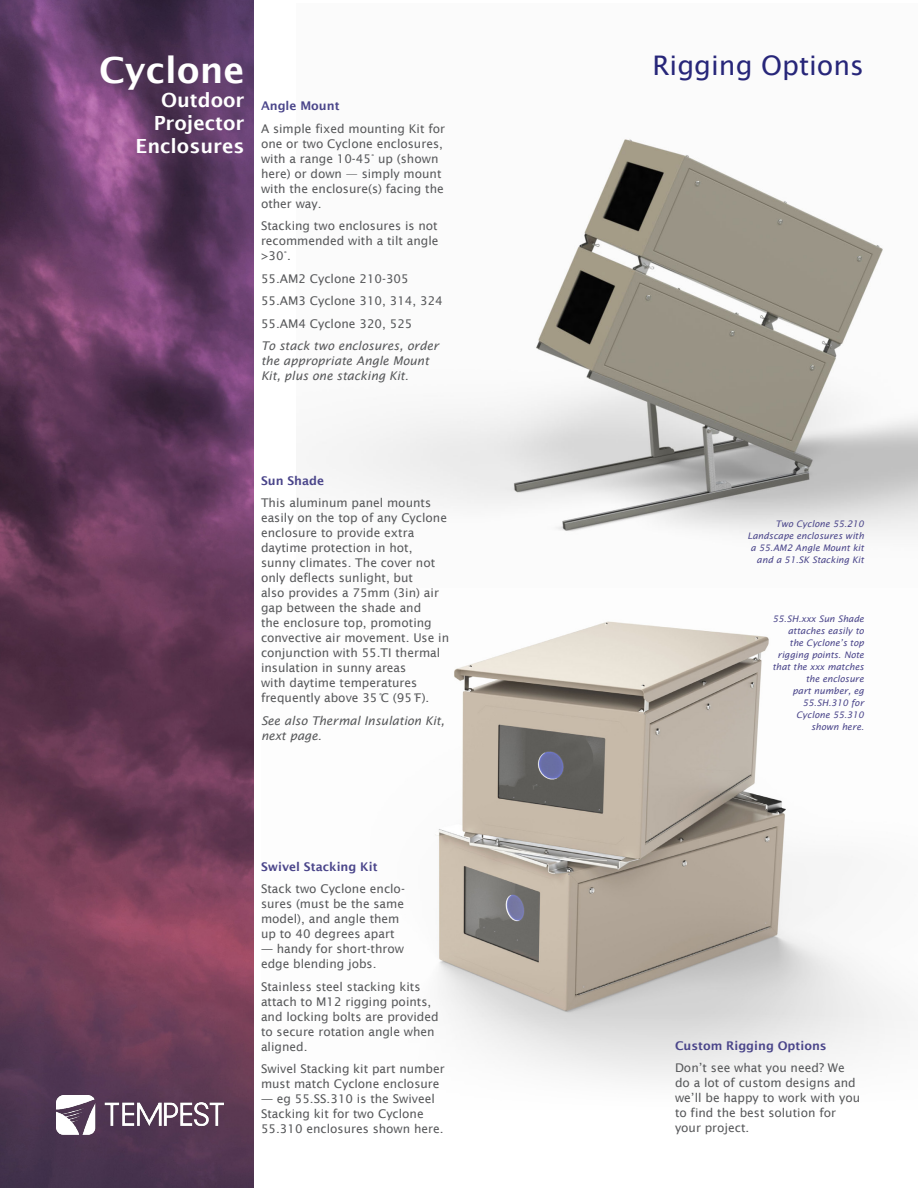
<style>
.page{position:relative;width:918px;height:1188px;background:#fff}
.page>*{position:absolute;margin:0;border:0;box-sizing:border-box;transform-origin:0 0}
.t1{font:600 36px "Lucida Sans";color:#fff}
.t2{font:27px "Lucida Sans";color:#272679}
.t3{font:600 19.5px "Lucida Sans";color:#fff}
.t4{font:12px/15px "Lucida Sans";color:#57585a}
.t5{font:italic 12px/15px "Lucida Sans";color:#57585a}
.t6{font:600 12px "Lucida Sans";color:#4a458a}
.t7{font:italic 9px/12px "Lucida Sans";color:#4a458a;text-align:right}
.s1{font-style:italic}
.s2{font-weight:600}
</style>
<div class="page">
<img style="left:322px;top:139px;width:596px;height:398px">
<img style="left:435px;top:621px;width:462px;height:385px">
<svg style="left:448px;top:1006px;width:458px;height:75px;fill:#eee"></svg>
<img style="left:0;top:0;width:254px;height:1188px">
<img style="left:56px;top:1095px;width:168px;height:44px">
<p class="t1" style="left:99px;top:50px;width:147px">Cyclone</p>
<p class="t3" style="left:161px;top:89px;width:85px">Outdoor</p>
<p class="t3" style="left:154px;top:112px;width:92px">Projector</p>
<p class="t3" style="left:136px;top:135px;width:110px">Enclosures</p>
<p class="t6" style="left:261px;top:99px;width:80px">Angle Mount</p>
<p class="t4" style="left:261px;top:121px;width:186px">A simple fixed mounting Kit for one or two Cyclone enclosures, with a range 10-45° up (shown here) or down — simply mount with the enclosure(s) facing the other way.</p>
<p class="t4" style="left:261px;top:218px;width:179px;text-align:justify">Stacking two enclosures is not recommended with a tilt angle &gt;30°.</p>
<p class="t4" style="left:261px;top:271px;width:149px">55.AM2 Cyclone 210-305</p>
<p class="t4" style="left:261px;top:293px;width:183px">55.AM3 Cyclone 310, 314, 324</p>
<p class="t4" style="left:261px;top:316px;width:153px">55.AM4 Cyclone 320, 525</p>
<p class="t5" style="left:261px;top:338px;width:179px">To stack two enclosures, order the appropriate Angle Mount<br>Kit, plus one stacking Kit.</p>
<p class="t6" style="left:261px;top:474px;width:65px">Sun Shade</p>
<p class="t4" style="left:261px;top:495px;width:190px">This aluminum panel mounts easily on the top of any Cyclone enclosure to provide extra daytime protection in hot, sunny climates. The cover not only deflects sunlight, but<br>also provides a 75mm (3in) air gap between the shade and<br>the enclosure top, promoting convective air movement. Use in conjunction with 55.TI thermal insulation in sunny areas<br>with daytime temperatures frequently above 35<span class="s1">°</span>C (95<span class="s1">°</span>F).</p>
<p class="t5" style="left:261px;top:713px;width:185px">See also Thermal Insulation Kit, next page.</p>
<p class="t6" style="left:261px;top:859px;width:118px">Swivel Stacking Kit</p>
<p class="t4" style="left:261px;top:881px;width:145px">Stack two Cyclone enclo&shy;sures (must be the same model), and angle them up to 40 degrees apart</p>
<p class="t4" style="left:261px;top:941px;width:145px"><span class="s2">—</span> handy for short-throw edge blending jobs.</p>
<p class="t4" style="left:261px;top:979px;width:179px">Stainless steel stacking kits attach to M12 rigging points, and locking bolts are provided to secure rotation angle when aligned.</p>
<p class="t4" style="left:261px;top:1061px;width:185px">Swivel Stacking kit part number must match Cyclone enclosure</p>
<p class="t4" style="left:261px;top:1091px;width:184px"><span class="s2">—</span> eg 55.SS.310 is the Swiveel<br>Stacking kit for two Cyclone<br>55.310 enclosures shown here.</p>
<p class="t2" style="left:653px;top:50px;width:213px">Rigging Options</p>
<p class="t7" style="left:748px;top:518px;width:118px">Two Cyclone 55.210<br>Landscape enclosures with a 55.AM2 Angle Mount kit and a 51.SK Stacking Kit</p>
<p class="t7" style="left:772px;top:613px;width:93px">55.SH.xxx Sun Shade attaches easily to the Cyclone’s top rigging points. Note that the xxx matches the enclosure<br>part number, eg<br>55.SH.310 for<br>Cyclone 55.310 shown here.</p>
<p class="t6" style="left:675px;top:1039px;width:153px">Custom Rigging Options</p>
<p class="t4" style="left:675px;top:1060px;width:187px">Don’t see what you need? We do a lot of custom designs and we’ll be happy to work with you to find the best solution for your project.</p>
</div>
